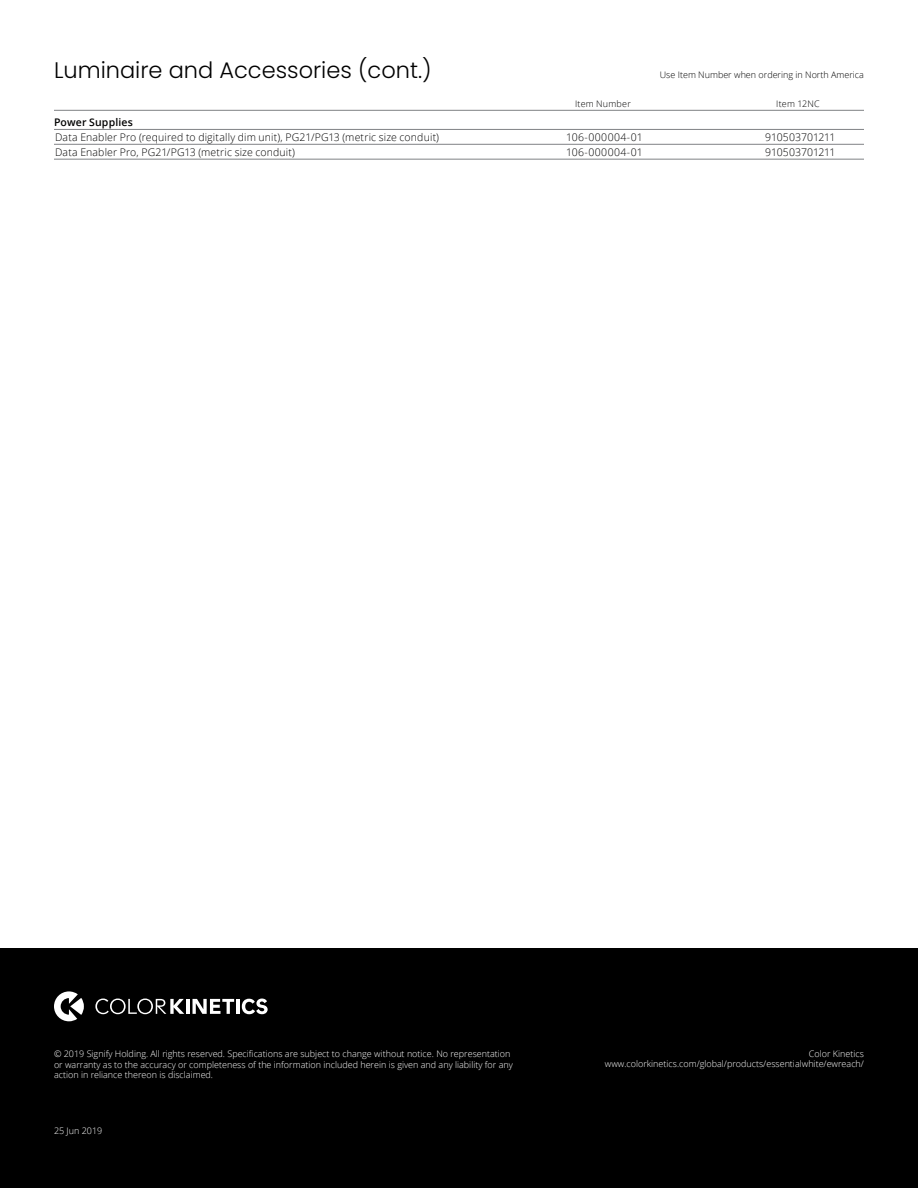
<style>
.page{position:relative;width:918px;height:1188px;background:#fff}
.page>*{position:absolute;margin:0;border:0;box-sizing:border-box;transform-origin:0 0}
.Bodycopy_9pt{font:300 22.5px "Poppins";color:#000}
.Part_Numbers{font:300 10.5px "Open Sans";letter-spacing:.015em;color:#000}
.Part_Numbers-2{font:300 10.5px "Open Sans";letter-spacing:.035em;color:#000}
.Part_Numbers-3{font:300 10.5px "Open Sans";letter-spacing:-.005em;color:#000}
.Part_Numbers-4{font:600 10.5px "Open Sans";letter-spacing:.015em;color:#000}
.Copyright_6_pt{font:300 9px/10.5px "Open Sans";color:#fff}
.Bulleted_text_7_pt{font:300 9px "Open Sans";color:#fff}
.Bodycopy_9pt-2{font:300 9px "Open Sans";color:#000}
.Part_Numbers-5{font:300 9px "Open Sans";letter-spacing:.025em;color:#000}
.boilerplate_6pt{font:300 9px "Open Sans";color:#fff}
</style>
<div class="page">
<div style="left:0;top:948px;width:918px;height:240px;background:#000"></div>
<hr style="left:186px;top:999px;width:3px;height:15px;background:#fff">
<svg style="left:193px;top:999px;width:41px;height:15px"></svg>
<hr style="left:236px;top:999px;width:4px;height:15px;background:#fff">
<svg style="left:95px;top:999px;width:89px;height:15px"></svg>
<svg style="left:242px;top:999px;width:26px;height:15px"></svg>
<svg style="left:54px;top:991px;width:30px;height:30px"></svg>
<hr style="left:54px;top:110px;width:810px;height:1px;background:#808285">
<hr style="left:54px;top:129px;width:810px;height:1px;background:#808285">
<hr style="left:54px;top:144px;width:810px;height:1px;background:#808285">
<hr style="left:54px;top:159px;width:810px;height:1px;background:#808285">
<p class="Bodycopy_9pt" style="left:54px;top:57px;width:379px">Luminaire and Accessories (cont.)</p>
<p class="Bodycopy_9pt-2" style="left:660px;top:68px;width:206px">Use Item Number when ordering in North America</p>
<p class="Part_Numbers-5" style="left:575px;top:98px;width:57px">Item Number</p>
<p class="Part_Numbers-5" style="left:776px;top:98px;width:45px">Item 12NC</p>
<p class="Part_Numbers-4" style="left:54px;top:115px;width:80px">Power Supplies</p>
<p class="Part_Numbers" style="left:55px;top:130px;width:386px">Data Enabler Pro (required to digitally dim unit), PG21/PG13 (metric size conduit)</p>
<p class="Part_Numbers-2" style="left:566px;top:130px;width:78px">106-000004-01</p>
<p class="Part_Numbers-3" style="left:765px;top:130px;width:72px">910503701211</p>
<p class="Part_Numbers" style="left:55px;top:145px;width:241px">Data Enabler Pro, PG21/PG13 (metric size conduit)</p>
<p class="Part_Numbers-2" style="left:566px;top:145px;width:78px">106-000004-01</p>
<p class="Part_Numbers-3" style="left:765px;top:145px;width:72px">910503701211</p>
<p class="Copyright_6_pt" style="left:54px;top:1048px;width:460px">© 2019 Signify Holding. All rights reserved. Specifications are subject to change without notice. No representation or warranty as to the accuracy or completeness of the information included herein is given and any liability for any action in reliance thereon is disclaimed.</p>
<p class="boilerplate_6pt" style="left:54px;top:1125px;width:50px">25 Jun 2019</p>
<p class="Copyright_6_pt" style="left:809px;top:1048px;width:57px">Color Kinetics</p>
<p class="Bulleted_text_7_pt" style="left:605px;top:1058px;width:261px">www.colorkinetics.com/global/products/essentialwhite/ewreach/</p>
</div>
